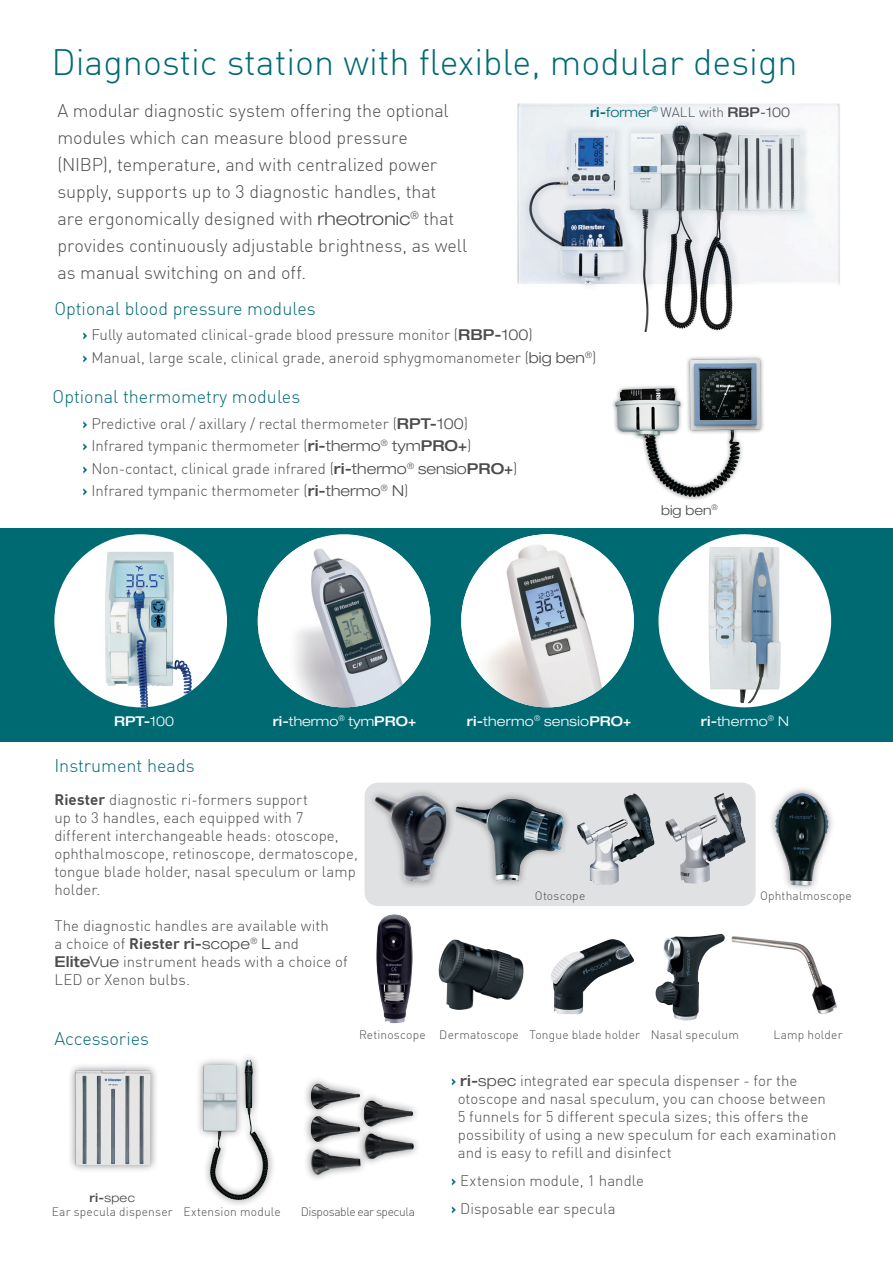
<style>
.page{position:relative;width:893px;height:1263px;background:#fff}
.page>*{position:absolute;margin:0;border:0;box-sizing:border-box;transform-origin:0 0}
.t1{font:300 36px "DIN Pro";color:#006a73}
.t2{font:300 18px/27px "DIN Pro";letter-spacing:-.005em;color:#4b4c4d}
.t3{font:300 18px "DIN Pro";color:#006a73}
.t4{font:300 15px/18px "DIN Pro";letter-spacing:.005em;color:#4b4c4d}
.t5{font:300 expanded 13.5px "Helvetica Neue LT Pro";letter-spacing:.015em;color:#fff}
.t6{font:300 13.5px "DIN Pro";color:#4b4c4d}
.t7{font:500 expanded 13.5px "Helvetica Neue LT Pro";color:#fff}
.t8{font:300 expanded 13.5px "Helvetica Neue LT Pro";color:#4b4c4d}
.t9{font:300 12px "DIN Pro";letter-spacing:.015em;color:#4b4c4d}
.t10{font:300 12px "DIN Pro";letter-spacing:-.035em;color:#4b4c4d}
.t11{font:300 expanded 12px "Helvetica Neue LT Pro";color:#4b4c4d}
.s1{font-family:"Helvetica Neue LT Pro";font-stretch:expanded}
.s2{font-family:"Helvetica Neue LT Pro";font-weight:500;font-stretch:expanded;color:#006a73}
.s3{font-family:"Helvetica Neue LT Pro";font-stretch:expanded;color:#006a73}
.s4{font-family:"Helvetica Neue LT Pro";font-weight:500;font-stretch:expanded}
.s5{font-weight:700;color:#006a73}
.s6{font-weight:300}
.s7{font-weight:500}
.s8{font-weight:700}
</style>
<div class="page">
<div style="left:0;top:528px;width:893px;height:213px;background:#006a73"></div>
<img style="left:517px;top:103px;width:323px;height:228px">
<img style="left:54px;top:534px;width:173px;height:173px;border-radius:86px">
<img style="left:258px;top:538px;width:172px;height:169px">
<img style="left:461px;top:534px;width:173px;height:173px;border-radius:86px">
<div style="left:658px;top:534px;width:173px;height:173px;background:#fff;border-radius:50%"></div>
<img style="left:708px;top:547px;width:73px;height:156px">
<div style="left:67px;top:1062px;width:92px;height:111px;background:#231f20;opacity:.5"></div>
<img style="left:75px;top:1070px;width:76px;height:95px">
<div style="left:195px;top:1052px;width:81px;height:156px;background:#231f20;opacity:.5"></div>
<img style="left:245px;top:1060px;width:18px;height:115px">
<div style="left:356px;top:1093px;width:65px;height:41px;background:#231f20;opacity:.5"></div>
<img style="left:367px;top:1101px;width:46px;height:24px">
<div style="left:356px;top:1125px;width:66px;height:42px;background:#231f20;opacity:.5"></div>
<img style="left:368px;top:1133px;width:46px;height:26px">
<div style="left:303px;top:1076px;width:64px;height:41px;background:#231f20;opacity:.5"></div>
<img style="left:311px;top:1084px;width:49px;height:24px">
<div style="left:303px;top:1108px;width:65px;height:41px;background:#231f20;opacity:.5"></div>
<img style="left:311px;top:1116px;width:49px;height:25px">
<div style="left:303px;top:1141px;width:65px;height:42px;background:#231f20;opacity:.5"></div>
<img style="left:311px;top:1149px;width:49px;height:26px">
<div style="left:611px;top:354px;width:154px;height:147px;background:#231f20;opacity:.5"></div>
<img style="left:640px;top:359px;width:93px;height:129px">
<div style="left:365px;top:782px;width:391px;height:124px;background:#e0e1e3;border-radius:14px"></div>
<div style="left:768px;top:785px;width:68px;height:107px;background:#231f20;opacity:.5"></div>
<img style="left:768px;top:785px;width:62px;height:103px">
<img style="left:364px;top:791px;width:84px;height:96px">
<div style="left:448px;top:791px;width:124px;height:97px;background:#231f20;opacity:.5"></div>
<img style="left:452px;top:782px;width:115px;height:106px">
<img style="left:376px;top:914px;width:37px;height:110px">
<img style="left:577px;top:793px;width:78px;height:92px">
<img style="left:665px;top:793px;width:81px;height:91px">
<img style="left:551px;top:939px;width:83px;height:75px">
<img style="left:438px;top:939px;width:86px;height:71px">
<img style="left:731px;top:936px;width:106px;height:78px">
<img style="left:655px;top:934px;width:70px;height:87px">
<h1 class="t1" style="left:51px;top:35px;width:748px">Diagnostic station with flexible, modular design</h1>
<p class="t2" style="left:57px;top:96px;width:411px">A modular diagnostic system offering the optional modules which can measure blood pressure (NIBP), temperature, and with centralized power supply, supports up to 3 diagnostic handles, that are ergonomically designed with <span class="s1">rheotronic</span><sup>®</sup> that provides continuously adjustable brightness, as well as manual switching on and off.</p>
<p class="t6" style="left:590px;top:102px;width:202px"><span class="s2">ri-</span><span class="s3">former</span><sup>®</sup> WALL with <span class="s4">RBP</span><span class="s1">-100</span></p>
<p class="t3" style="left:54px;top:295px;width:263px">Optional blood pressure modules</p>
<p class="t4" style="left:82px;top:323px;width:515px;line-height:22.5px"><span class="s5">›</span> Fully automated clinical-grade blood pressure monitor (<span class="s4">RBP-</span><span class="s1">100</span>)<br><span class="s5">›</span> Manual, large scale, clinical grade, aneroid sphygmomanometer (<span class="s1">big ben</span><sup>®</sup>)</p>
<p class="t3" style="left:53px;top:383px;width:249px">Optional thermometry modules</p>
<p class="t4" style="left:82px;top:411px;width:437px;line-height:22.5px"><span class="s5">›</span> Predictive oral / axillary / rectal thermometer (<span class="s4">RPT-</span><span class="s1">100</span>)<br><span class="s5">›</span> Infrared tympanic thermometer (<span class="s4">ri-</span><span class="s1">thermo</span><sup>®</sup> <span class="s1">tym</span><span class="s4">PRO+</span>)<br><span class="s5">›</span> Non-contact, clinical grade infrared (<span class="s4">ri-</span><span class="s1">thermo</span><sup>®</sup> <span class="s1">sensio</span><span class="s4">PRO+</span>) <span class="s5">›</span> Infrared tympanic thermometer (<span class="s4">ri-</span><span class="s1">thermo</span><sup>®</sup> <span class="s1">N</span>)</p>
<p class="t8" style="left:661px;top:501px;width:58px">big ben<sup>®</sup></p>
<p class="t7" style="left:114px;top:712px;width:62px">RPT-<span class="s6">100</span></p>
<p class="t5" style="left:273px;top:713px;width:145px"><span class="s7">ri-</span>thermo<sup>®</sup> tym<span class="s7">PRO+</span></p>
<p class="t5" style="left:467px;top:713px;width:166px"><span class="s7">ri-</span>thermo<sup>®</sup> sensio<span class="s7">PRO+</span></p>
<p class="t5" style="left:701px;top:713px;width:89px"><span class="s7">ri-</span>thermo<sup>®</sup> N</p>
<p class="t3" style="left:54px;top:752px;width:142px">Instrument heads</p>
<p class="t4" style="left:54px;top:790px;width:305px"><span class="s8">Riester</span> diagnostic ri-formers support<br>up to 3 handles, each equipped with 7 different interchangeable heads: otoscope, ophthalmoscope, retinoscope, dermatoscope, tongue blade holder, nasal speculum or lamp holder.</p>
<p class="t4" style="left:54px;top:916px;width:295px">The diagnostic handles are available with<br>a choice of <span class="s8">Riester</span> <span class="s4">ri-</span><span class="s1">scope</span><sup>®</sup> <span class="s1">L</span> and <span class="s4">Elite</span><span class="s1">Vue</span> instrument heads with a choice of LED or Xenon bulbs.</p>
<p class="t9" style="left:535px;top:887px;width:52px">Otoscope</p>
<p class="t9" style="left:760px;top:887px;width:93px">Ophthalmoscope</p>
<p class="t3" style="left:54px;top:1025px;width:96px">Accessories</p>
<p class="t9" style="left:359px;top:1026px;width:381px">Retinoscope Dermatoscope Tongue blade holder Nasal speculum</p>
<p class="t9" style="left:773px;top:1026px;width:71px">Lamp holder</p>
<p class="t11" style="left:90px;top:1190px;width:47px"><span class="s7">ri-</span>spec</p>
<p class="t9" style="left:52px;top:1203px;width:231px">Ear specula dispenser Extension module</p>
<p class="t10" style="left:301px;top:1203px;width:116px">Disposable ear specula</p>
<p class="t4" style="left:458px;top:1071px;width:380px;text-indent:-7px"><span class="s5">›</span> <span class="s4">ri-</span><span class="s1">spec</span> integrated ear specula dispenser - for the otoscope and nasal speculum, you can choose between 5 funnels for 5 different specula sizes; this offers the possibility of using a new speculum for each examination and is easy to refill and disinfect</p>
<p class="t4" style="left:451px;top:1165px;width:195px;line-height:27.8px"><span class="s5">›</span> Extension module, 1 handle <span class="s5">›</span> Disposable ear specula</p>
</div>
